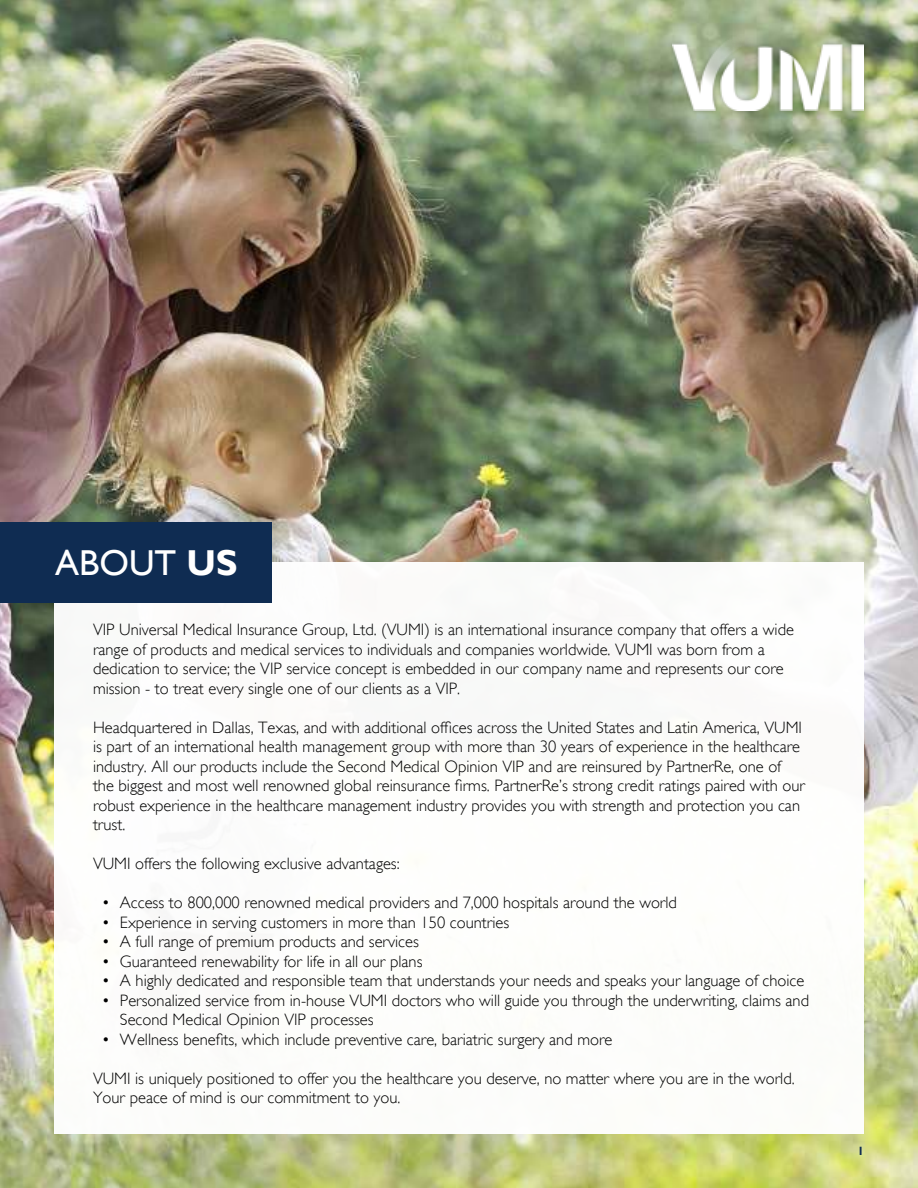
<style>
.page{position:relative;width:918px;height:1188px;background:#fff}
.page>*{position:absolute;margin:0;border:0;box-sizing:border-box;transform-origin:0 0}
.t1{font:36px "Gill Sans";color:#fff}
.t2{font:300 16.5px/19.5px "Gill Sans";color:#000}
.t3{font:700 12px "Gill Sans";color:#0f2c52}
.s1{font-weight:700}
</style>
<div class="page">
<img style="left:0;top:0;width:918px;height:1188px">
<div style="left:54px;top:562px;width:810px;height:572px;background:#fff"></div>
<div style="left:0;top:522px;width:272px;height:80px;background:#0f2c52"></div>
<div style="left:668px;top:30px;width:201px;height:85px;background:#000;opacity:.25"></div>
<img style="left:673px;top:30px;width:191px;height:80px">
<h1 class="t1" style="left:55px;top:548px;width:184px">ABOUT <span class="s1">US</span></h1>
<p class="t2" style="left:93px;top:621px;width:703px">VIP Universal Medical Insurance Group, Ltd. (VUMI) is an international insurance company that offers a wide range of products and medical services to individuals and companies worldwide. VUMI was born from a dedication to service; the VIP service concept is embedded in our company name and represents our core mission - to treat every single one of our clients as a VIP.</p>
<p class="t2" style="left:93px;top:718px;width:713px">Headquartered in Dallas, Texas, and with additional offices across the United States and Latin America, VUMI is part of an international health management group with more than 30 years of experience in the healthcare industry. All our products include the Second Medical Opinion VIP and are reinsured by PartnerRe, one of the biggest and most well renowned global reinsurance firms. PartnerRe’s strong credit ratings paired with our robust experience in the healthcare management industry provides you with strength and protection you can trust.</p>
<p class="t2" style="left:93px;top:855px;width:308px">VUMI offers the following exclusive advantages:</p>
<p class="t2" style="left:102px;top:894px;width:576px">• Access to 800,000 renowned medical providers and 7,000 hospitals around the world</p>
<p class="t2" style="left:102px;top:914px;width:409px">• Experience in serving customers in more than 150 countries</p>
<p class="t2" style="left:102px;top:933px;width:318px">• A full range of premium products and services</p>
<p class="t2" style="left:102px;top:953px;width:322px">• Guaranteed renewability for life in all our plans</p>
<p class="t2" style="left:102px;top:972px;width:704px">• A highly dedicated and responsible team that understands your needs and speaks your language of choice</p>
<p class="t2" style="left:120px;top:992px;width:691px;text-indent:-18px">• Personalized service from in-house VUMI doctors who will guide you through the underwriting, claims and<br>Second Medical Opinion VIP processes</p>
<p class="t2" style="left:102px;top:1031px;width:512px">• Wellness benefits, which include preventive care, bariatric surgery and more</p>
<p class="t2" style="left:93px;top:1070px;width:703px">VUMI is uniquely positioned to offer you the healthcare you deserve, no matter where you are in the world.<br>Your peace of mind is our commitment to you.</p>
<p class="t3" style="left:857px;top:1146px;width:8px">1</p>
</div>
